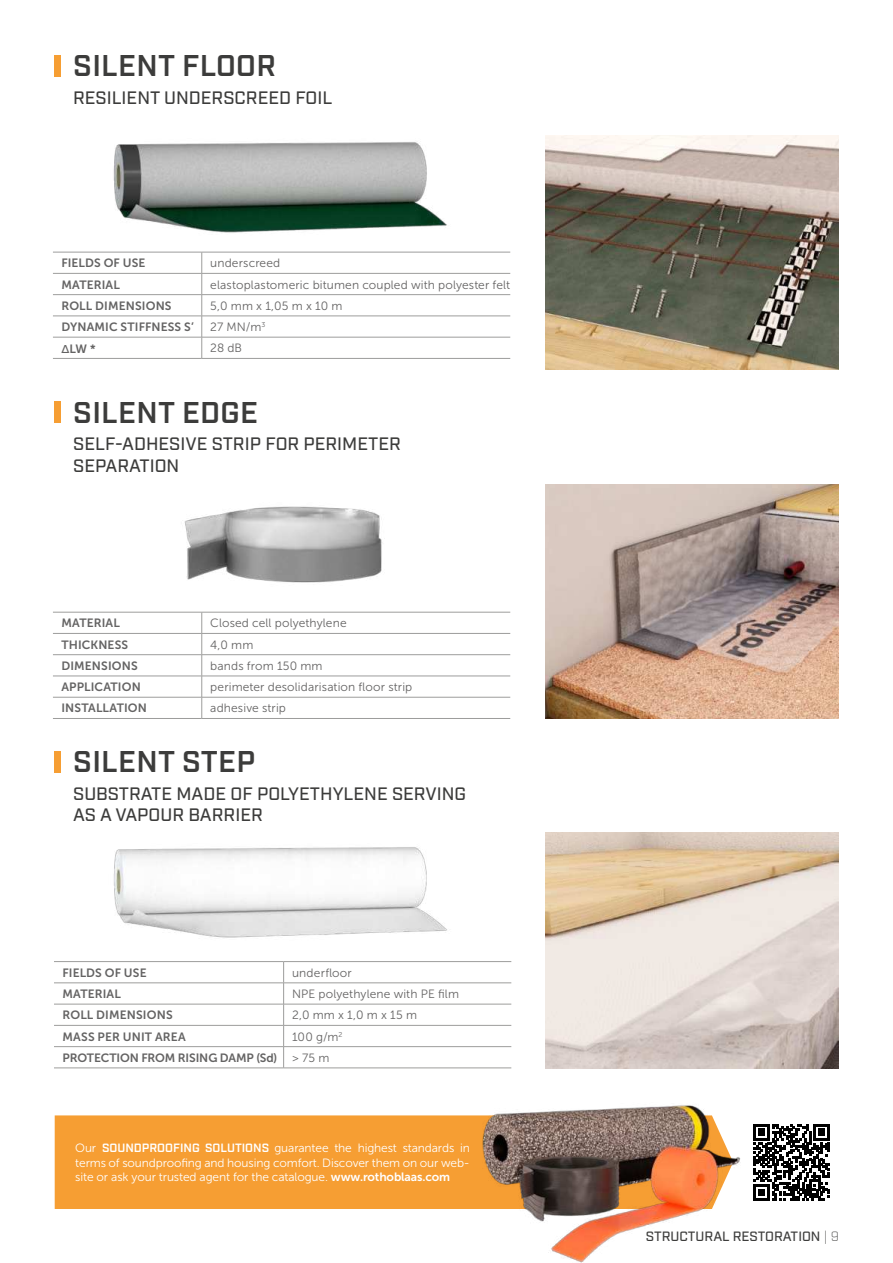
<style>
.page{position:relative;width:893px;height:1263px;background:#fff}
.page>*{position:absolute;margin:0;border:0;box-sizing:border-box;transform-origin:0 0}
.t1{font:600 30px "Industry";letter-spacing:.01em;color:#3c3c3b}
.t2{font:500 18px/21.6px "Industry";color:#3c3c3b}
.t3{font:500 13.5px "Industry";color:#3c3c3b}
.t4{font:12px "Museo Sans 300";letter-spacing:.01em;color:#646363}
.t5{font:12px/14.4px "Museo Sans 300";letter-spacing:-.01em;color:#fff;text-align:justify}
.t6{font:12px "Museo Sans 700";letter-spacing:.01em;color:#646363}
.t7{font:12px "Museo Sans 700";letter-spacing:-.01em;color:#646363}
.s1{font-family:"Proxima Nova";font-weight:500}
.s2{font-family:"Museo Sans 300"}
.s3{font-family:"Industry";font-weight:600}
.s4{font-family:"Museo Sans 700"}
.s5{font-weight:300;color:#575756}
</style>
<div class="page">
<img style="left:184px;top:506px;width:198px;height:77px">
<div style="left:54px;top:55px;width:6px;height:21px;background:#f69e33"></div>
<div style="left:54px;top:401px;width:6px;height:22px;background:#f69e33"></div>
<img style="left:545px;top:484px;width:294px;height:235px">
<img style="left:113px;top:142px;width:334px;height:91px">
<img style="left:114px;top:847px;width:333px;height:91px">
<div style="left:55px;top:1115px;width:421px;height:94px;background:#f69e33"></div>
<img style="left:476px;top:1067px;width:267px;height:196px">
<div style="left:54px;top:750px;width:6px;height:22px;background:#f69e33"></div>
<img style="left:545px;top:833px;width:294px;height:235px">
<img style="left:545px;top:135px;width:294px;height:234px">
<hr style="left:53px;top:252px;width:149px;height:1px;background:#9d9d9c">
<hr style="left:202px;top:252px;width:308px;height:1px;background:#9d9d9c">
<hr style="left:53px;top:273px;width:149px;height:1px;background:#9d9d9c">
<hr style="left:202px;top:273px;width:308px;height:1px;background:#9d9d9c">
<hr style="left:53px;top:294px;width:149px;height:1px;background:#9d9d9c">
<hr style="left:202px;top:294px;width:308px;height:1px;background:#9d9d9c">
<hr style="left:53px;top:316px;width:149px;height:1px;background:#9d9d9c">
<hr style="left:202px;top:316px;width:308px;height:1px;background:#9d9d9c">
<hr style="left:53px;top:337px;width:149px;height:1px;background:#9d9d9c">
<hr style="left:202px;top:337px;width:308px;height:1px;background:#9d9d9c">
<svg style="left:202px;top:252px;width:1px;height:106px"></svg>
<hr style="left:53px;top:358px;width:149px;height:1px;background:#9d9d9c">
<hr style="left:202px;top:358px;width:308px;height:1px;background:#9d9d9c">
<hr style="left:53px;top:612px;width:149px;height:1px;background:#9d9d9c">
<hr style="left:202px;top:612px;width:308px;height:1px;background:#9d9d9c">
<hr style="left:53px;top:633px;width:149px;height:1px;background:#9d9d9c">
<hr style="left:202px;top:633px;width:308px;height:1px;background:#9d9d9c">
<hr style="left:53px;top:654px;width:149px;height:1px;background:#9d9d9c">
<hr style="left:202px;top:654px;width:308px;height:1px;background:#9d9d9c">
<hr style="left:53px;top:676px;width:149px;height:1px;background:#9d9d9c">
<hr style="left:202px;top:676px;width:308px;height:1px;background:#9d9d9c">
<hr style="left:53px;top:697px;width:149px;height:1px;background:#9d9d9c">
<hr style="left:202px;top:697px;width:308px;height:1px;background:#9d9d9c">
<svg style="left:202px;top:612px;width:1px;height:106px"></svg>
<hr style="left:53px;top:718px;width:149px;height:1px;background:#9d9d9c">
<hr style="left:202px;top:718px;width:308px;height:1px;background:#9d9d9c">
<hr style="left:54px;top:961px;width:230px;height:1px;background:#9d9d9c">
<hr style="left:284px;top:961px;width:227px;height:1px;background:#9d9d9c">
<hr style="left:54px;top:982px;width:230px;height:1px;background:#9d9d9c">
<hr style="left:284px;top:982px;width:227px;height:1px;background:#9d9d9c">
<hr style="left:54px;top:1004px;width:230px;height:1px;background:#9d9d9c">
<hr style="left:284px;top:1004px;width:227px;height:1px;background:#9d9d9c">
<hr style="left:54px;top:1025px;width:230px;height:1px;background:#9d9d9c">
<hr style="left:284px;top:1025px;width:227px;height:1px;background:#9d9d9c">
<hr style="left:54px;top:1046px;width:230px;height:1px;background:#9d9d9c">
<hr style="left:284px;top:1046px;width:227px;height:1px;background:#9d9d9c">
<svg style="left:283px;top:962px;width:1px;height:106px"></svg>
<hr style="left:54px;top:1068px;width:230px;height:1px;background:#9d9d9c">
<hr style="left:284px;top:1068px;width:227px;height:1px;background:#9d9d9c">
<svg style="left:753px;top:1124px;width:77px;height:76px"></svg>
<h1 class="t1" style="left:73px;top:53px;width:204px">SILENT FLOOR</h1>
<h2 class="t2" style="left:73px;top:87px;width:261px">RESILIENT UNDERSCREED FOIL</h2>
<p class="t6" style="left:61px;top:258px;width:86px">FIELDS OF USE</p>
<p class="t4" style="left:210px;top:258px;width:72px">underscreed</p>
<p class="t6" style="left:61px;top:280px;width:60px">MATERIAL</p>
<p class="t4" style="left:210px;top:279px;width:301px">elastoplastomeric bitumen coupled with polyester felt</p>
<p class="t6" style="left:61px;top:301px;width:112px">ROLL DIMENSIONS</p>
<p class="t4" style="left:210px;top:300px;width:134px">5,0 mm x 1,05 m x 10 m</p>
<p class="t6" style="left:61px;top:322px;width:134px">DYNAMIC STIFFNESS S’</p>
<p class="t4" style="left:210px;top:322px;width:57px">27 MN/m<sup>3</sup></p>
<p class="t6" style="left:61px;top:344px;width:36px"><span class="s1">Δ</span>LW *</p>
<p class="t4" style="left:210px;top:343px;width:33px">28 dB</p>
<h1 class="t1" style="left:73px;top:400px;width:186px">SILENT EDGE</h1>
<h2 class="t2" style="left:73px;top:434px;width:329px">SELF-ADHESIVE STRIP FOR PERIMETER<br>SEPARATION</h2>
<p class="t6" style="left:61px;top:618px;width:60px">MATERIAL</p>
<p class="t4" style="left:210px;top:618px;width:138px">Closed cell polyethylene</p>
<p class="t6" style="left:61px;top:640px;width:68px">THICKNESS</p>
<p class="t4" style="left:210px;top:639px;width:45px">4,0 mm</p>
<p class="t6" style="left:61px;top:661px;width:78px">DIMENSIONS</p>
<p class="t4" style="left:210px;top:660px;width:114px">bands from 150 mm</p>
<p class="t6" style="left:61px;top:682px;width:81px">APPLICATION</p>
<p class="t4" style="left:210px;top:682px;width:204px">perimeter desolidarisation floor strip</p>
<p class="t6" style="left:61px;top:703px;width:87px">INSTALLATION</p>
<p class="t4" style="left:210px;top:703px;width:77px">adhesive strip</p>
<h1 class="t1" style="left:73px;top:749px;width:183px">SILENT STEP</h1>
<h2 class="t2" style="left:73px;top:783px;width:395px">SUBSTRATE MADE OF POLYETHYLENE SERVING<br>AS A VAPOUR BARRIER</h2>
<p class="t6" style="left:63px;top:968px;width:86px">FIELDS OF USE</p>
<p class="t4" style="left:292px;top:967px;width:61px">underfloor</p>
<p class="t6" style="left:63px;top:989px;width:60px">MATERIAL</p>
<p class="t4" style="left:292px;top:988px;width:168px">NPE polyethylene with PE film</p>
<p class="t6" style="left:63px;top:1010px;width:112px">ROLL DIMENSIONS</p>
<p class="t4" style="left:292px;top:1010px;width:126px">2,0 mm x 1,0 m x 15 m</p>
<p class="t6" style="left:63px;top:1031px;width:125px">MASS PER UNIT AREA</p>
<p class="t4" style="left:292px;top:1031px;width:52px">100 g/m<sup>2</sup></p>
<p class="t7" style="left:63px;top:1053px;width:268px">PROTECTION FROM RISING DAMP (Sd) <span class="s2">&gt; 75 m</span></p>
<p class="t5" style="left:75px;top:1141px;width:396px">Our <span class="s3">SOUNDPROOFING SOLUTIONS</span> guarantee the highest standards in terms of soundproofing and housing comfort. Discover them on our web&shy;site or ask your trusted agent for the catalogue. <span class="s4">www.rothoblaas.com</span></p>
<p class="t3" style="left:646px;top:1230px;width:195px">STRUCTURAL RESTORATION <span class="s5">| 9</span></p>
</div>
